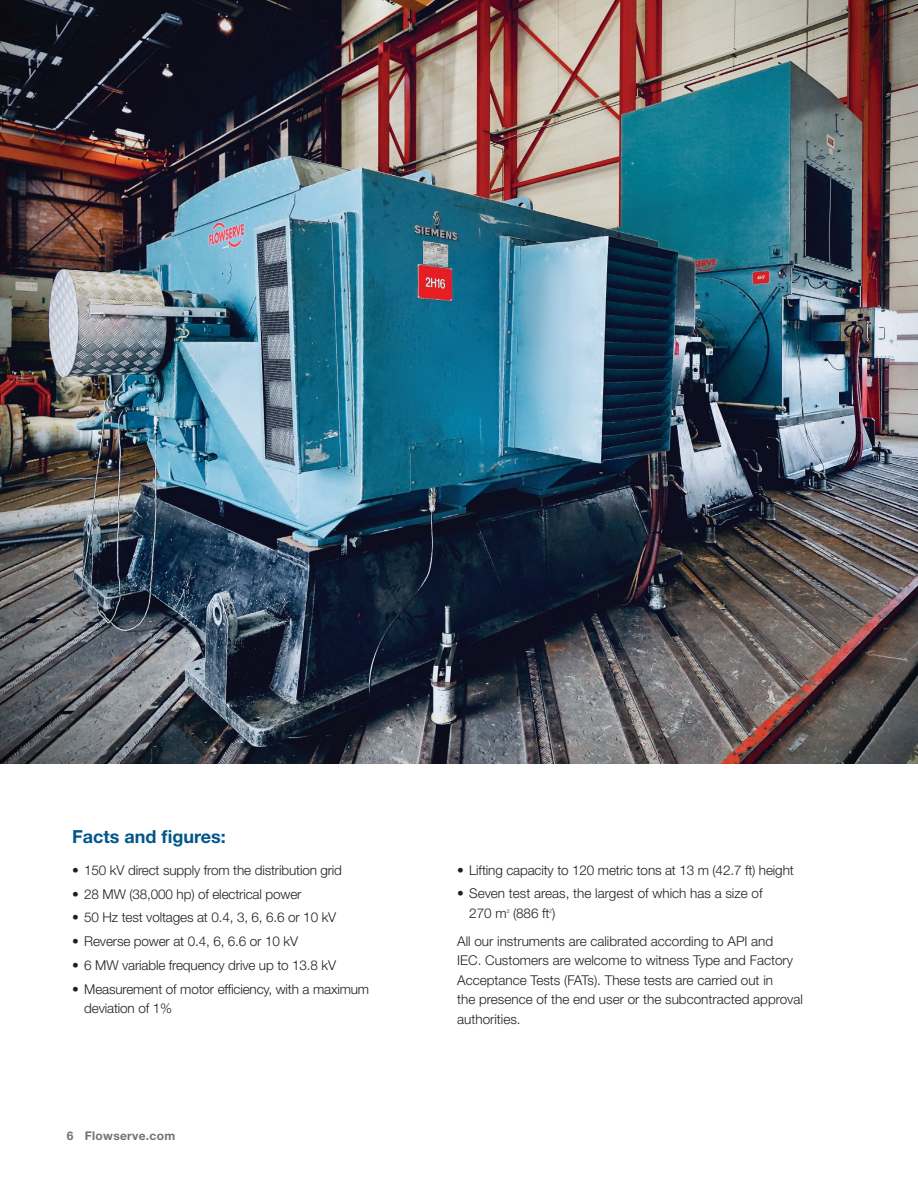
<style>
.page{position:relative;width:918px;height:1188px;background:#fff}
.page>*{position:absolute;margin:0;border:0;box-sizing:border-box;transform-origin:0 0}
.Subhead_Level_1__blu{font:700 18px "Helvetica Neue LT Std";color:#00568a}
.Body_copy{font:300 13.5px/19.5px "Helvetica Neue LT Std";letter-spacing:-.01em;color:#231f20}
.t1{font:700 12px "Helvetica Neue LT Std";letter-spacing:.025em;color:#79716c}
.t2{font:300 5.25px "Helvetica Neue LT Std";color:#231f20}
</style>
<div class="page">
<img style="left:0;top:0;width:918px;height:763px">
<p class="Subhead_Level_1__blu" style="left:72px;top:825px;width:155px">Facts and figures:</p>
<p class="Body_copy" style="left:72px;top:860px;width:271px">• 150 kV direct supply from the distribution grid</p>
<p class="Body_copy" style="left:72px;top:884px;width:231px">• 28 MW (38,000 hp) of electrical power</p>
<p class="Body_copy" style="left:72px;top:907px;width:266px">• 50 Hz test voltages at 0.4, 3, 6, 6.6 or 10 kV</p>
<p class="Body_copy" style="left:72px;top:931px;width:227px">• Reverse power at 0.4, 6, 6.6 or 10 kV</p>
<p class="Body_copy" style="left:72px;top:955px;width:265px">• 6 MW variable frequency drive up to 13.8 kV</p>
<p class="Body_copy" style="left:84px;top:979px;width:286px;text-indent:-12px">• Measurement of motor efficiency, with a maximum deviation of 1%</p>
<p class="t1" style="left:67px;top:1128px;width:110px">6 Flowserve.com</p>
<p class="Body_copy" style="left:457px;top:860px;width:338px">• Lifting capacity to 120 metric tons at 13 m (42.7 ft) height</p>
<p class="Body_copy" style="left:469px;top:883px;width:295px;text-indent:-12px">• Seven test areas, the largest of which has a size of<br>270 m</p>
<p class="t2" style="left:507px;top:908px;width:4px">2</p>
<p class="Body_copy" style="left:513px;top:903px;width:44px">(886 ft )</p>
<p class="t2" style="left:549px;top:908px;width:4px">2</p>
<p class="Body_copy" style="left:457px;top:931px;width:347px">All our instruments are calibrated according to API and<br>IEC. Customers are welcome to witness Type and Factory Acceptance Tests (FATs). These tests are carried out in<br>the presence of the end user or the subcontracted approval authorities.</p>
</div>
